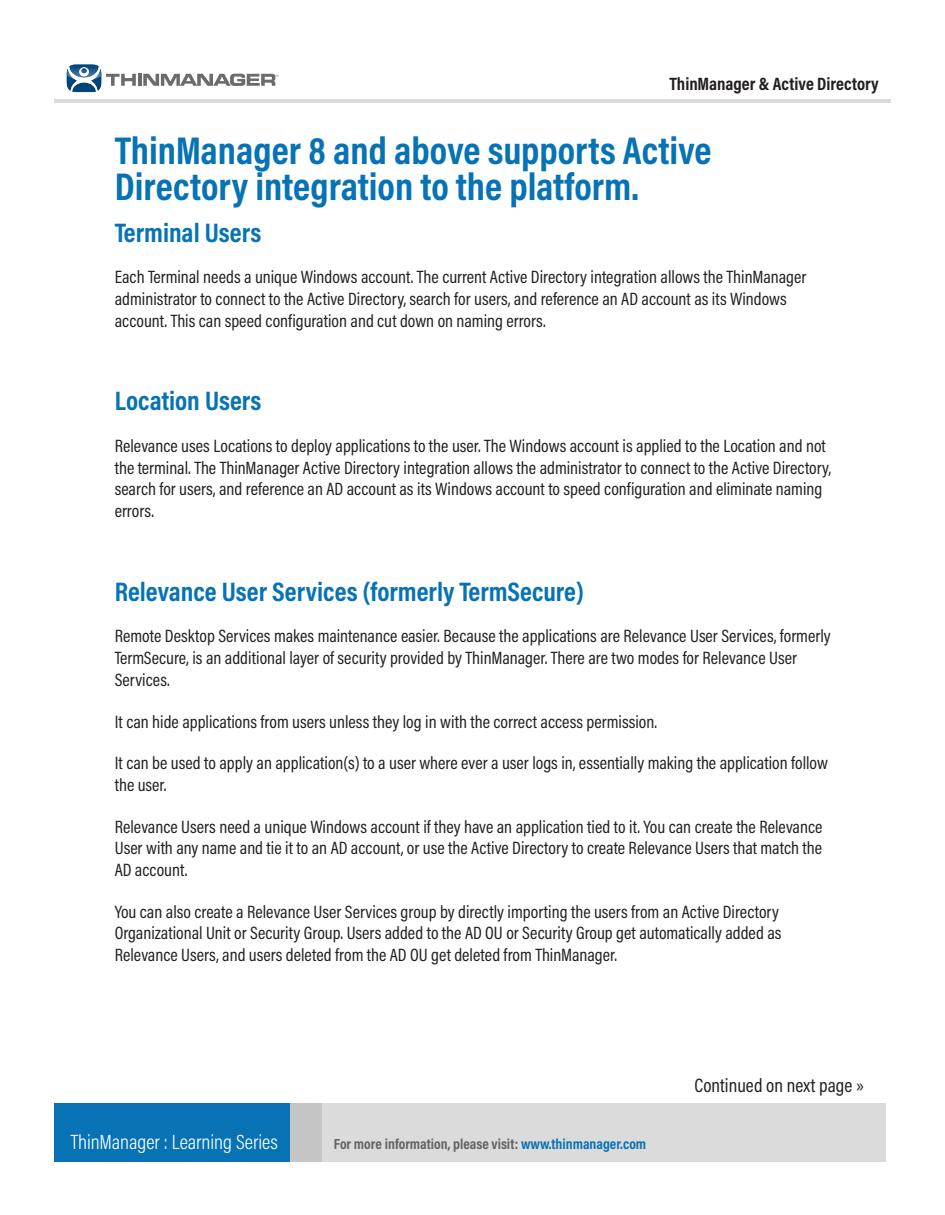
<style>
.page{position:relative;width:945px;height:1215px;background:#fff}
.page>*{position:absolute;margin:0;border:0;box-sizing:border-box;transform-origin:0 0}
.t1{font:700 39px/36px "Acumin Pro Cond";color:#0773b5}
.t2{font:700 27px "Acumin Pro Cond";color:#0773b5}
.t3{font:300 20.7px "Acumin Pro Cond";color:#fff}
.t4{font:19.5px "Acumin Pro Cond";color:#231f20}
.t5{font:18px/21.6px "Acumin Pro Cond";color:#231f20}
.t6{font:700 18px "Acumin Pro Cond";color:#231f20}
.t7{font:700 14.7px "Acumin Pro Cond";color:#636366}
.t8{font:3.45px "Helvetica";color:#6b6b6e}
.s1{color:#0773b5}
</style>
<div class="page">
<div style="left:246px;top:1103px;width:640px;height:59px;background:#dbdbdc"></div>
<div style="left:290px;top:1103px;width:32px;height:59px;background:#c5c5c6"></div>
<hr style="left:54px;top:99px;width:837px;height:3px;background:#dbdbdc">
<svg style="left:67px;top:64px;width:208px;height:28px"></svg>
<div style="left:54px;top:1103px;width:236px;height:59px;background:#0773b5"></div>
<p class="t8" style="left:276px;top:73px;width:4px">®</p>
<p class="t6" style="left:669px;top:71px;width:211px">ThinManager &amp; Active Directory</p>
<p class="t1" style="left:115px;top:131px;width:598px">ThinManager 8 and above supports Active<br>Directory integration to the platform.</p>
<p class="t2" style="left:115px;top:214px;width:148px">Terminal Users</p>
<p class="t5" style="left:115px;top:266px;width:693px">Each Terminal needs a unique Windows account. The current Active Directory integration allows the ThinManager administrator to connect to the Active Directory, search for users, and reference an AD account as its Windows account. This can speed configuration and cut down on naming errors.</p>
<p class="t2" style="left:115px;top:383px;width:148px">Location Users</p>
<p class="t5" style="left:115px;top:435px;width:718px">Relevance uses Locations to deploy applications to the user. The Windows account is applied to the Location and not the terminal. The ThinManager Active Directory integration allows the administrator to connect to the Active Directory, search for users, and reference an AD account as its Windows account to speed configuration and eliminate naming errors.</p>
<p class="t2" style="left:115px;top:573px;width:471px">Relevance User Services (formerly TermSecure)</p>
<p class="t5" style="left:115px;top:625px;width:718px">Remote Desktop Services makes maintenance easier. Because the applications are Relevance User Services, formerly<br>TermSecure, is an additional layer of security provided by ThinManager. There are two modes for Relevance User<br>Services.</p>
<p class="t5" style="left:115px;top:710px;width:544px">It can hide applications from users unless they log in with the correct access permission.</p>
<p class="t5" style="left:115px;top:752px;width:715px">It can be used to apply an application(s) to a user where ever a user logs in, essentially making the application follow the user.</p>
<p class="t5" style="left:115px;top:815px;width:709px;text-align:justify">Relevance Users need a unique Windows account if they have an application tied to it. You can create the Relevance User with any name and tie it to an AD account, or use the Active Directory to create Relevance Users that match the AD account.</p>
<p class="t5" style="left:115px;top:901px;width:668px">You can also create a Relevance User Services group by directly importing the users from an Active Directory<br>Organizational Unit or Security Group. Users added to the AD OU or Security Group get automatically added as<br>Relevance Users, and users deleted from the AD OU get deleted from ThinManager.</p>
<p class="t3" style="left:71px;top:1128px;width:209px">ThinManager : Learning Series</p>
<p class="t7" style="left:334px;top:1134px;width:314px">For more information, please visit: <span class="s1">www.thinmanager.com</span></p>
<p class="t4" style="left:695px;top:1072px;width:171px">Continued on next page »</p>
</div>
